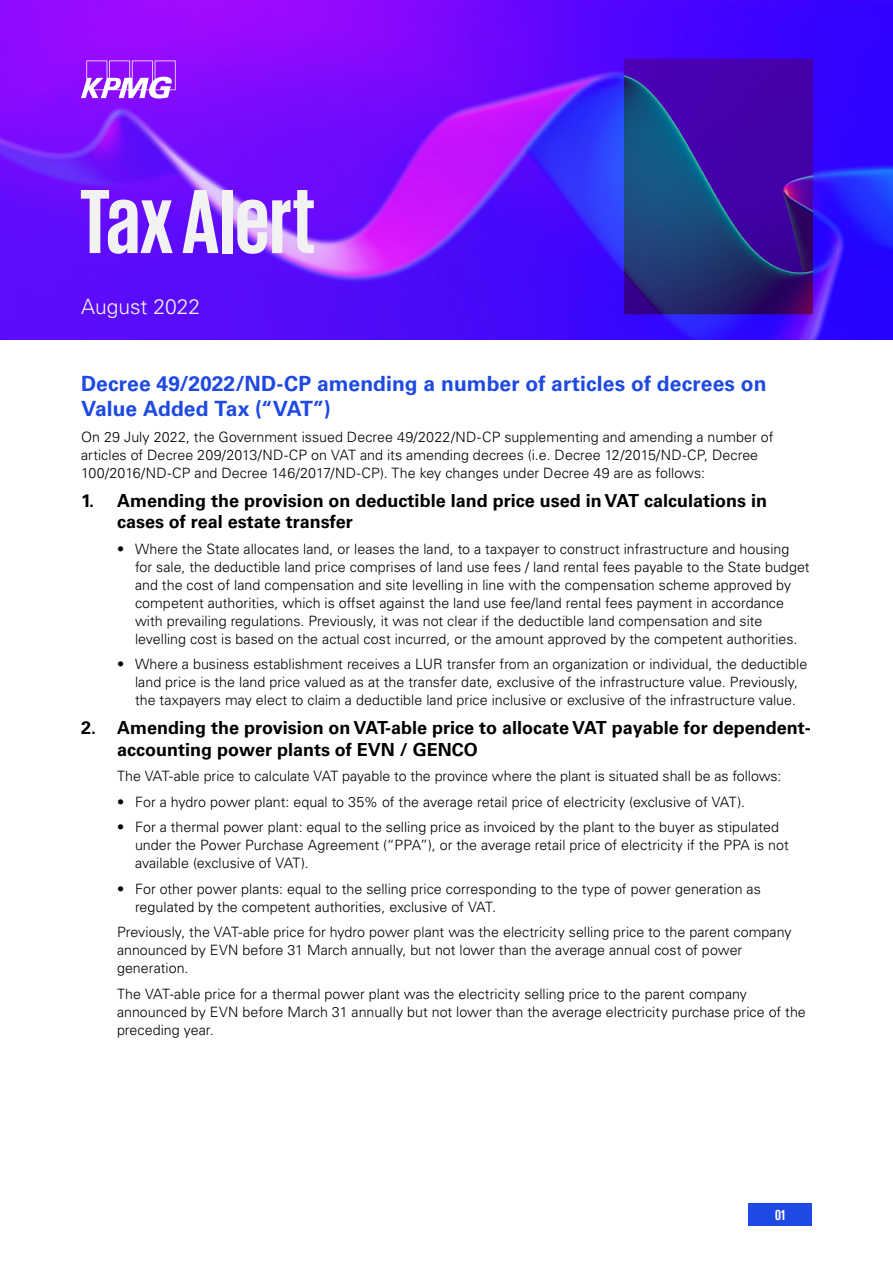
<style>
.page{position:relative;width:893px;height:1263px;background:#fff}
.page>*{position:absolute;margin:0;border:0;box-sizing:border-box;transform-origin:0 0}
.t1{font:700 93px "KPMG";color:#f2f2f2}
.t2{font:700 21px/25.2px "VNI Univers 65";letter-spacing:.005em;color:#1e49e2}
.t3{font:300 21px "VNI Univers 45";color:#f2f2f2}
.t4{font:700 18px/21.6px "VNI Univers 65";color:#000}
.t5{font:700 15px "KPMG";color:#fff}
.t6{font:300 14.25px/18px "VNI Univers 45";color:#000}
</style>
<div class="page">
<img style="left:0;top:0;width:893px;height:340px">
<svg style="left:81px;top:61px;width:95px;height:38px"></svg>
<div style="left:748px;top:1203px;width:64px;height:23px;background:#1e49e2"></div>
<h1 class="t1" style="left:80px;top:178px;width:237px">Tax Alert</h1>
<h2 class="t3" style="left:81px;top:291px;width:121px">August 2022</h2>
<h2 class="t2" style="left:81px;top:369px;width:687px">Decree 49/2022/ND-CP amending a number of articles of decrees on<br>Value Added Tax (“VAT”)</h2>
<p class="t6" style="left:81px;top:427px;width:694px">On 29 July 2022, the Government issued Decree 49/2022/ND-CP supplementing and amending a number of articles of Decree 209/2013/ND-CP on VAT and its amending decrees (i.e. Decree 12/2015/ND-CP, Decree<br>100/2016/ND-CP and Decree 146/2017/ND-CP). The key changes under Decree 49 are as follows:</p>
<p class="t4" style="left:117px;top:488px;width:652px;text-indent:-36px">1. Amending the provision on deductible land price used in VAT calculations in cases of real estate transfer</p>
<p class="t6" style="left:135px;top:539px;width:676px;text-indent:-18px">• Where the State allocates land, or leases the land, to a taxpayer to construct infrastructure and housing for sale, the deductible land price comprises of land use fees / land rental fees payable to the State budget and the cost of land compensation and site levelling in line with the compensation scheme approved by competent authorities, which is offset against the land use fee/land rental fees payment in accordance with prevailing regulations. Previously, it was not clear if the deductible land compensation and site levelling cost is based on the actual cost incurred, or the amount approved by the competent authorities.</p>
<p class="t6" style="left:135px;top:654px;width:674px;text-indent:-18px">• Where a business establishment receives a LUR transfer from an organization or individual, the deductible land price is the land price valued as at the transfer date, exclusive of the infrastructure value. Previously, the taxpayers may elect to claim a deductible land price inclusive or exclusive of the infrastructure value.</p>
<p class="t4" style="left:117px;top:716px;width:695px;text-indent:-36px">2. Amending the provision on VAT-able price to allocate VAT payable for dependent&shy;accounting power plants of EVN / GENCO</p>
<p class="t6" style="left:117px;top:767px;width:666px">The VAT-able price to calculate VAT payable to the province where the plant is situated shall be as follows:</p>
<p class="t6" style="left:117px;top:792px;width:629px">• For a hydro power plant: equal to 35% of the average retail price of electricity (exclusive of VAT).</p>
<p class="t6" style="left:135px;top:818px;width:655px;text-indent:-18px">• For a thermal power plant: equal to the selling price as invoiced by the plant to the buyer as stipulated under the Power Purchase Agreement (“PPA”), or the average retail price of electricity if the PPA is not available (exclusive of VAT).</p>
<p class="t6" style="left:135px;top:879px;width:627px;text-indent:-18px">• For other power plants: equal to the selling price corresponding to the type of power generation as regulated by the competent authorities, exclusive of VAT.</p>
<p class="t6" style="left:117px;top:923px;width:676px">Previously, the VAT-able price for hydro power plant was the electricity selling price to the parent company announced by EVN before 31 March annually, but not lower than the average annual cost of power generation.</p>
<p class="t6" style="left:117px;top:984px;width:690px">The VAT-able price for a thermal power plant was the electricity selling price to the parent company announced by EVN before March 31 annually but not lower than the average electricity purchase price of the preceding year.</p>
<p class="t5" style="left:775px;top:1207px;width:11px">01</p>
</div>
